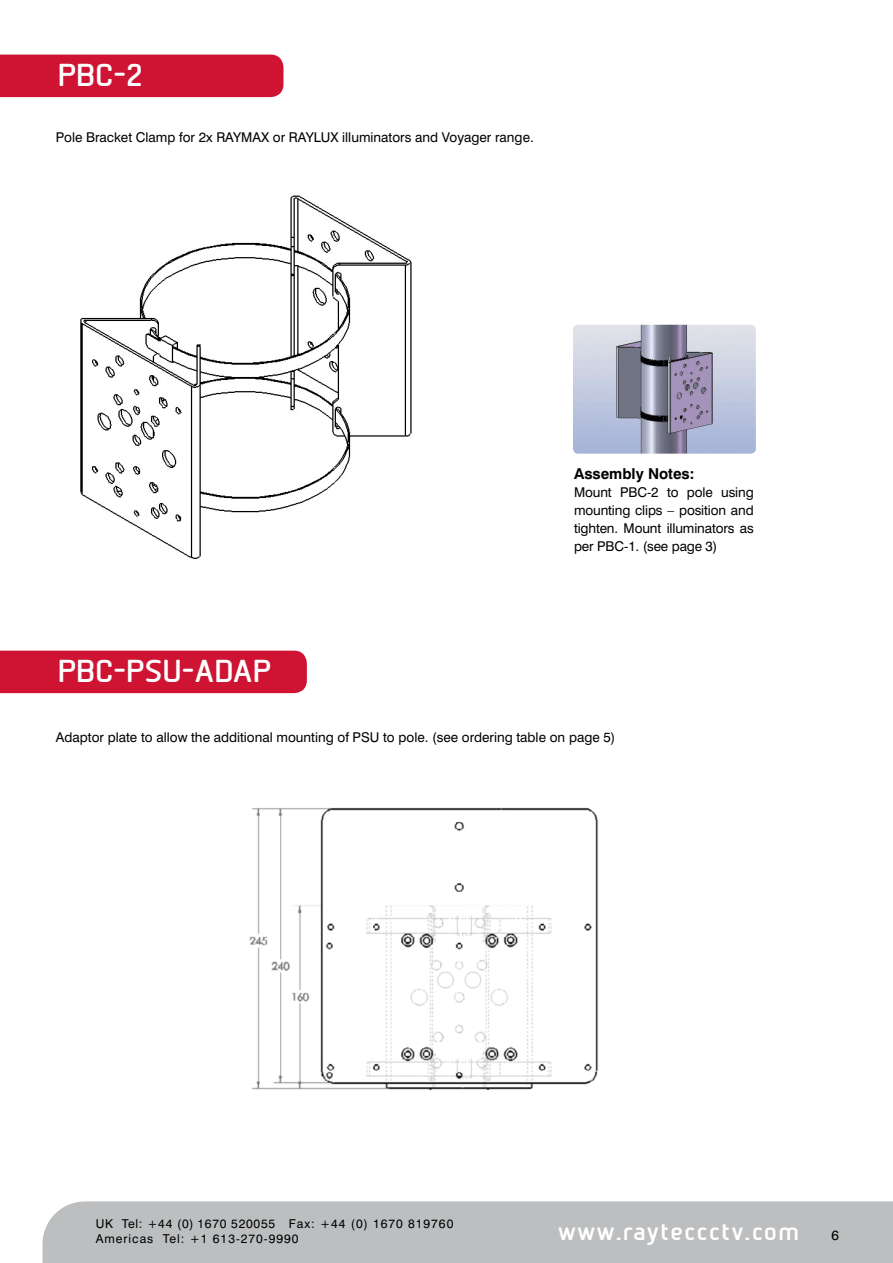
<style>
.page{position:relative;width:893px;height:1263px;background:#fff}
.page>*{position:absolute;margin:0;border:0;box-sizing:border-box;transform-origin:0 0}
.t1{font:700 30.3px "Beta Sans";letter-spacing:-.02em;color:#fff}
.t2{font:700 24px "Beta Sans";letter-spacing:.04em;color:#fff}
.t3{font:700 15px "Swiss 721 BT";color:#000}
.t4{font:13.5px/18px "Swiss 721 BT";color:#000;text-align:justify}
.t5{font:12.15px/15.5px "Swiss 721 BT";letter-spacing:.08em;color:#000}
</style>
<div class="page">
<div style="left:43px;top:1201px;width:850px;height:62px;background:#bcbec0"></div>
<img style="left:80px;top:195px;width:332px;height:364px">
<div style="left:0;top:55px;width:283px;height:42px;background:#ce1432"></div>
<div style="left:0;top:651px;width:307px;height:42px;background:#ce1432"></div>
<img style="left:573px;top:325px;width:183px;height:129px">
<img style="left:249px;top:807px;width:349px;height:284px">
<h1 class="t1" style="left:57px;top:58px;width:87px">PBC-2</h1>
<p class="t4" style="left:56px;top:128px;width:479px">Pole Bracket Clamp for 2x RAYMAX or RAYLUX illuminators and Voyager range.</p>
<h1 class="t1" style="left:57px;top:654px;width:216px">PBC-PSU-ADAP</h1>
<p class="t3" style="left:574px;top:465px;width:122px">Assembly Notes:</p>
<p class="t4" style="left:574px;top:483px;width:181px">Mount PBC-2 to pole using mounting clips – position and tighten. Mount illuminators as per PBC-1. (see page 3)</p>
<p class="t4" style="left:56px;top:728px;width:561px">Adaptor plate to allow the additional mounting of PSU to pole. (see ordering table on page 5)</p>
<p class="t5" style="left:96px;top:1215px;width:359px">UK Tel: +44 (0) 1670 520055 Fax: +44 (0) 1670 819760<br>Americas Tel: +1 613-270-9990</p>
<h2 class="t2" style="left:558px;top:1217px;width:243px">www.rayteccctv.com</h2>
<p class="t4" style="left:832px;top:1226px;width:9px">6</p>
</div>
